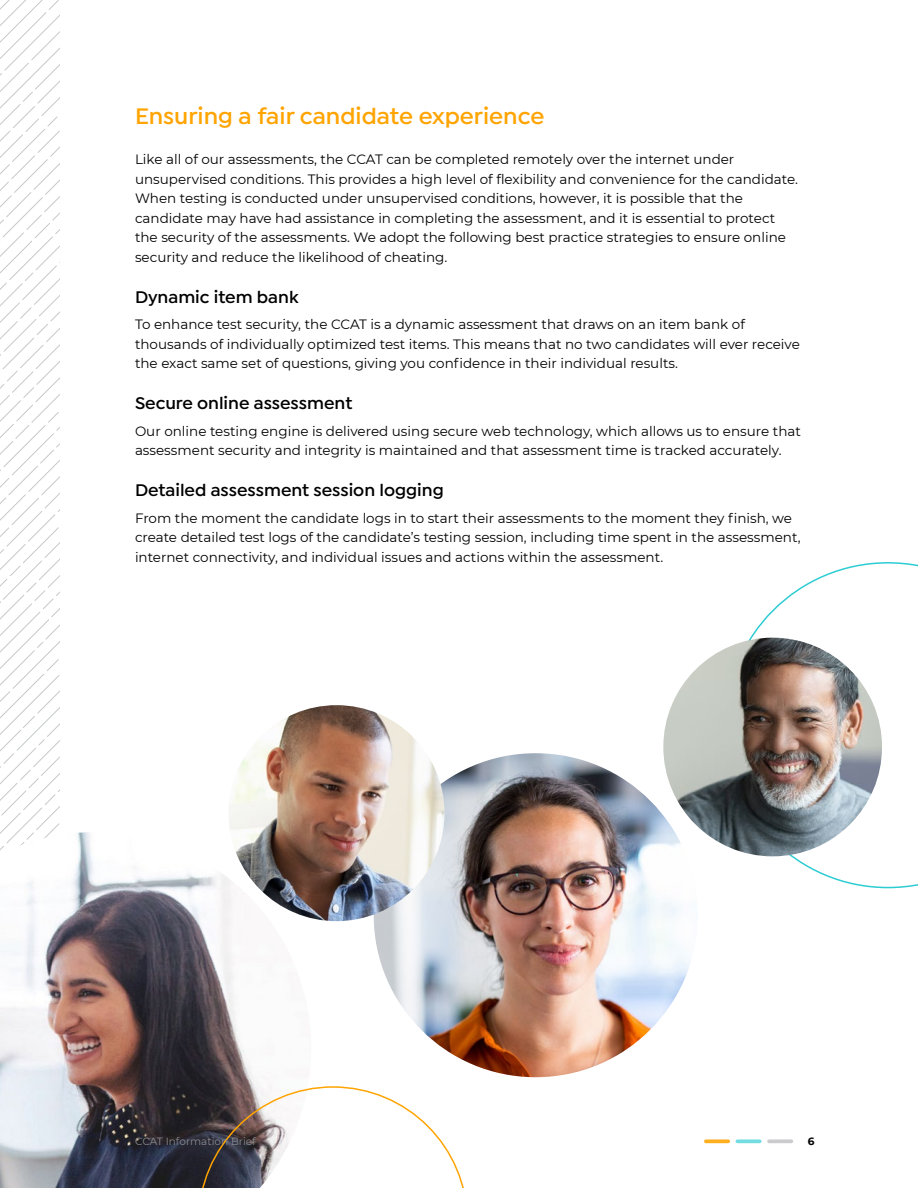
<style>
.page{position:relative;width:918px;height:1188px;background:#fff}
.page>*{position:absolute;margin:0;border:0;box-sizing:border-box;transform-origin:0 0}
.t1{font:600 24px "Isidora Sans";color:#ffa400}
.t2{font:600 18px "Isidora Sans";color:#000}
.t3{font:13.5px/19.5px "Montserrat";color:#000}
.t4{font:10.5px "Montserrat";color:#8b8c90}
.t5{font:700 10.5px "Montserrat";color:#000}
</style>
<div class="page">
<svg style="left:0;top:0;width:59px;height:832px"></svg>
<svg style="left:726px;top:562px;width:192px;height:326px"></svg>
<img style="left:663px;top:638px;width:219px;height:218px;border-radius:109px">
<img style="left:0;top:832px;width:310px;height:356px">
<img style="left:374px;top:753px;width:324px;height:324px;border-radius:162px">
<img style="left:229px;top:705px;width:216px;height:216px;border-radius:108px">
<svg style="left:198px;top:1086px;width:266px;height:102px"></svg>
<svg style="left:737px;top:1139px;width:23px;height:4px"></svg>
<svg style="left:769px;top:1139px;width:22px;height:4px"></svg>
<svg style="left:706px;top:1139px;width:22px;height:4px"></svg>
<h1 class="t1" style="left:135px;top:102px;width:411px">Ensuring a fair candidate experience</h1>
<p class="t3" style="left:135px;top:149px;width:665px">Like all of our assessments, the CCAT can be completed remotely over the internet under unsupervised conditions. This provides a high level of flexibility and convenience for the candidate.<br>When testing is conducted under unsupervised conditions, however, it is possible that the candidate may have had assistance in completing the assessment, and it is essential to protect the security of the assessments. We adopt the following best practice strategies to ensure online security and reduce the likelihood of cheating.</p>
<h2 class="t2" style="left:135px;top:286px;width:165px">Dynamic item bank</h2>
<p class="t3" style="left:135px;top:314px;width:666px">To enhance test security, the CCAT is a dynamic assessment that draws on an item bank of thousands of individually optimized test items. This means that no two candidates will ever receive the exact same set of questions, giving you confidence in their individual results.</p>
<h2 class="t2" style="left:135px;top:393px;width:219px">Secure online assessment</h2>
<p class="t3" style="left:135px;top:421px;width:667px">Our online testing engine is delivered using secure web technology, which allows us to ensure that assessment security and integrity is maintained and that assessment time is tracked accurately.</p>
<h2 class="t2" style="left:135px;top:480px;width:310px">Detailed assessment session logging</h2>
<p class="t3" style="left:135px;top:508px;width:667px">From the moment the candidate logs in to start their assessments to the moment they finish, we create detailed test logs of the candidate’s testing session, including time spent in the assessment, internet connectivity, and individual issues and actions within the assessment.</p>
<p class="t4" style="left:135px;top:1134px;width:122px">CCAT Information Brief</p>
<p class="t5" style="left:808px;top:1134px;width:8px">6</p>
</div>
